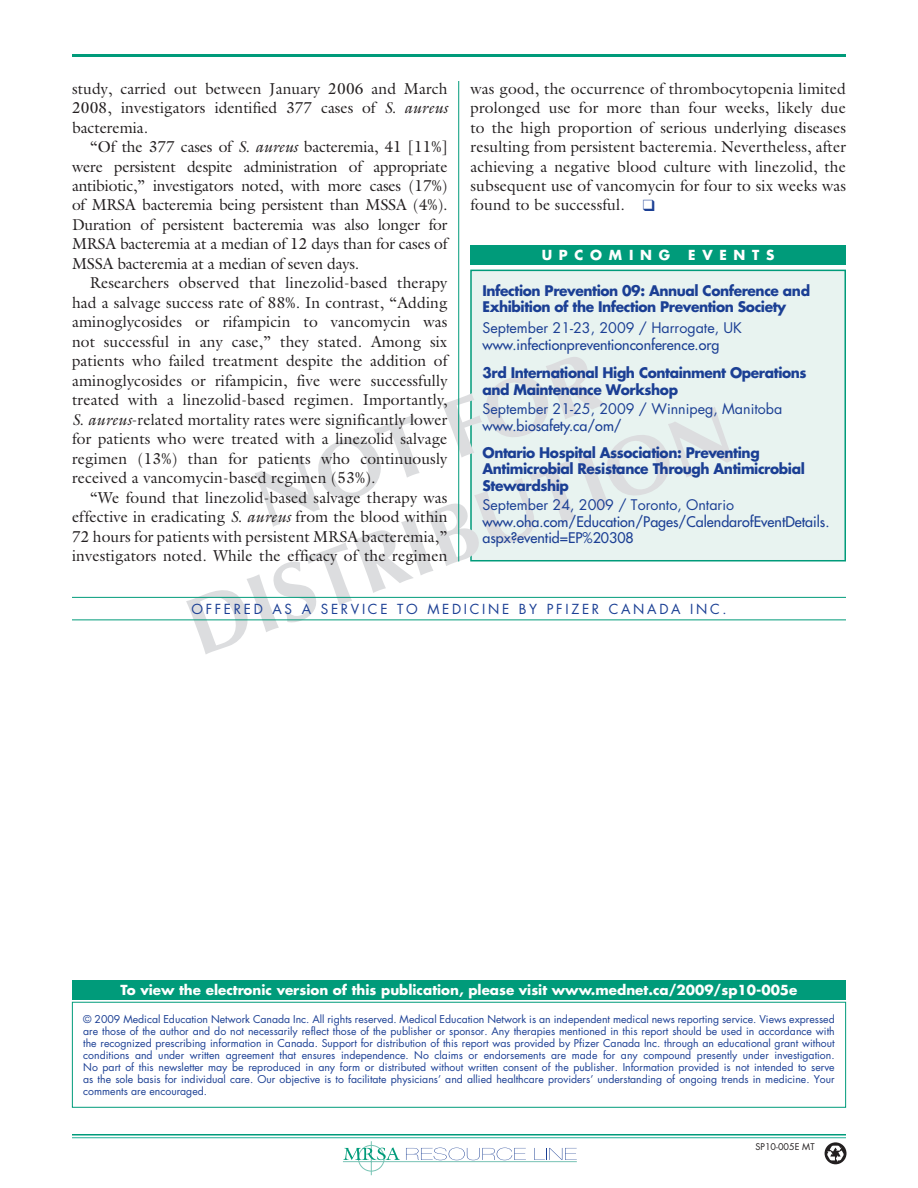
<style>
.page{position:relative;width:918px;height:1188px;background:#fff}
.page>*{position:absolute;margin:0;border:0;box-sizing:border-box;transform-origin:0 0}
.t1{font:15.9px/19.5px "Galliard";letter-spacing:.01em;color:#231f20;text-align:justify}
.t2{font:700 14.25px/16.5px "Futura";letter-spacing:-.03em;color:#1b3f94}
.t3{font:500 14.25px/16.5px "Futura Std";color:#1b3f94}
.t4{font:14.25px "Futura Std";color:#1b3f94}
.t5{font:700 13.5px "Futura Std";color:#fff}
.t6{font:13.5px "Futura";letter-spacing:.2em;color:#1b3f94}
.t7{font:700 13.5px "Futura";letter-spacing:.5em;color:#fff}
.t8{font:10.5px/12px "Futura Std";color:#1b3f94;text-align:justify}
.t9{font:9px "Futura Std";color:#231f20}
.s1{font-style:italic}
.s2{color:#1b3f94}
</style>
<div class="page">
<div style="left:358px;top:1145px;width:26px;height:26px;border:1px solid #77c3b4;border-radius:50%"></div>
<hr style="left:343px;top:1161px;width:234px;height:1px;background:#77c3b4">
<hr style="left:371px;top:1141px;width:1px;height:34px;background:#77c3b4">
<svg style="left:406px;top:1148px;width:120px;height:12px"></svg>
<svg style="left:534px;top:1148px;width:43px;height:12px"></svg>
<svg style="left:343px;top:1147px;width:57px;height:13px"></svg>
<hr style="left:72px;top:54px;width:774px;height:3px;background:#009b7a">
<hr style="left:72px;top:1134px;width:774px;height:2px;background:#009b7a">
<hr style="left:72px;top:1137px;width:774px;height:1px;background:#20b19a">
<div style="left:470px;top:270px;width:376px;height:291px;background:#e8f3f0;border:2px solid #009b7a"></div>
<svg style="left:186px;top:407px;width:547px;height:247px"></svg>
<svg style="left:255px;top:356px;width:351px;height:171px"></svg>
<div style="left:470px;top:245px;width:376px;height:20px;background:#009b7a"></div>
<svg style="left:825px;top:1142px;width:22px;height:22px"></svg>
<div style="left:72px;top:1002px;width:774px;height:106px;border:1px solid #009b7a"></div>
<hr style="left:458px;top:81px;width:1px;height:480px;background:#009b7a">
<hr style="left:72px;top:597px;width:774px;height:1px;background:#009b7a">
<hr style="left:72px;top:620px;width:774px;height:1px;background:#009b7a">
<div style="left:72px;top:981px;width:774px;height:19px;background:#009b7a"></div>
<p class="t1" style="left:72px;top:78px;width:377px">study, carried out between January 2006 and March 2008, investigators identified 377 cases of <span class="s1">S. aureus </span>bacteremia.</p>
<p class="t1" style="left:72px;top:137px;width:377px;text-indent:18px">“Of the 377 cases of <span class="s1">S. aureus</span> bacteremia, 41 [11%] were persistent despite administration of appropriate antibiotic,” investigators noted, with more cases (17%) of MRSA bacteremia being persistent than MSSA (4%).<br>Duration of persistent bacteremia was also longer for MRSA bacteremia at a median of 12 days than for cases of MSSA bacteremia at a median of seven days.</p>
<p class="t1" style="left:72px;top:273px;width:377px;text-indent:18px">Researchers observed that linezolid-based therapy had a salvage success rate of 88%. In contrast, “Adding aminoglycosides or rifampicin to vancomycin was not successful in any case,” they stated. Among six patients who failed treatment despite the addition of aminoglycosides or rifampicin, five were successfully treated with a linezolid-based regimen. Importantly, <span class="s1">S. aureus</span>-related mortality rates were significantly lower for patients who were treated with a linezolid salvage regimen (13%) than for patients who continuously received a vancomycin-based regimen (53%).</p>
<p class="t1" style="left:72px;top:488px;width:377px;text-indent:18px">“We found that linezolid-based salvage therapy was effective in eradicating <span class="s1">S. aureus</span> from the blood within 72 hours for patients with persistent MRSA bacteremia,” investigators noted. While the efficacy of the regimen</p>
<p class="t1" style="left:471px;top:78px;width:377px">was good, the occurrence of thrombocytopenia limited prolonged use for more than four weeks, likely due to the high proportion of serious underlying diseases resulting from persistent bacteremia. Nevertheless, after achieving a negative blood culture with linezolid, the subsequent use of vancomycin for four to six weeks was found to be successful. <span class="s2">❑</span></p>
<p class="t7" style="left:542px;top:246px;width:130px">UPCOMING</p>
<p class="t7" style="left:688px;top:246px;width:88px">EVENTS</p>
<p class="t2" style="left:483px;top:282px;width:329px">Infection Prevention 09: Annual Conference and<br>Exhibition of the Infection Prevention Society</p>
<p class="t4" style="left:482px;top:319px;width:261px">September 21-23, 2009 / Harrogate, UK</p>
<p class="t3" style="left:482px;top:336px;width:238px">www.infectionpreventionconference.org</p>
<p class="t2" style="left:482px;top:364px;width:326px">3rd International High Containment Operations and Maintenance Workshop</p>
<p class="t4" style="left:482px;top:400px;width:301px">September 21-25, 2009 / Winnipeg, Manitoba</p>
<p class="t3" style="left:482px;top:417px;width:141px">www.biosafety.ca/om/</p>
<p class="t2" style="left:482px;top:444px;width:324px">Ontario Hospital Association: Preventing<br>Antimicrobial Resistance Through Antimicrobial<br>Stewardship</p>
<p class="t4" style="left:482px;top:496px;width:253px">September 24, 2009 / Toronto, Ontario</p>
<p class="t3" style="left:482px;top:513px;width:349px">www.oha.com/Education/Pages/CalendarofEventDetails. aspx?eventid=EP%20308</p>
<p class="t6" style="left:191px;top:599px;width:537px">OFFERED AS A SERVICE TO MEDICINE BY PFIZER CANADA INC.</p>
<p class="t5" style="left:121px;top:980px;width:678px">To view the electronic version of this publication, please visit www.mednet.ca/2009/sp10-005e</p>
<p class="t8" style="left:83px;top:1013px;width:753px">© 2009 Medical Education Network Canada Inc. All rights reserved. Medical Education Network is an independent medical news reporting service. Views expressed are those of the author and do not necessarily reflect those of the publisher or sponsor. Any therapies mentioned in this report should be used in accordance with the recognized prescribing information in Canada. Support for distribution of this report was provided by Pfizer Canada Inc. through an educational grant without conditions and under written agreement that ensures independence. No claims or endorsements are made for any compound presently under investigation.<br>No part of this newsletter may be reproduced in any form or distributed without written consent of the publisher. Information provided is not intended to serve as the sole basis for individual care. Our objective is to facilitate physicians’ and allied healthcare providers’ understanding of ongoing trends in medicine. Your comments are encouraged.</p>
<p class="t9" style="left:756px;top:1141px;width:61px">SP10-005E MT</p>
</div>
